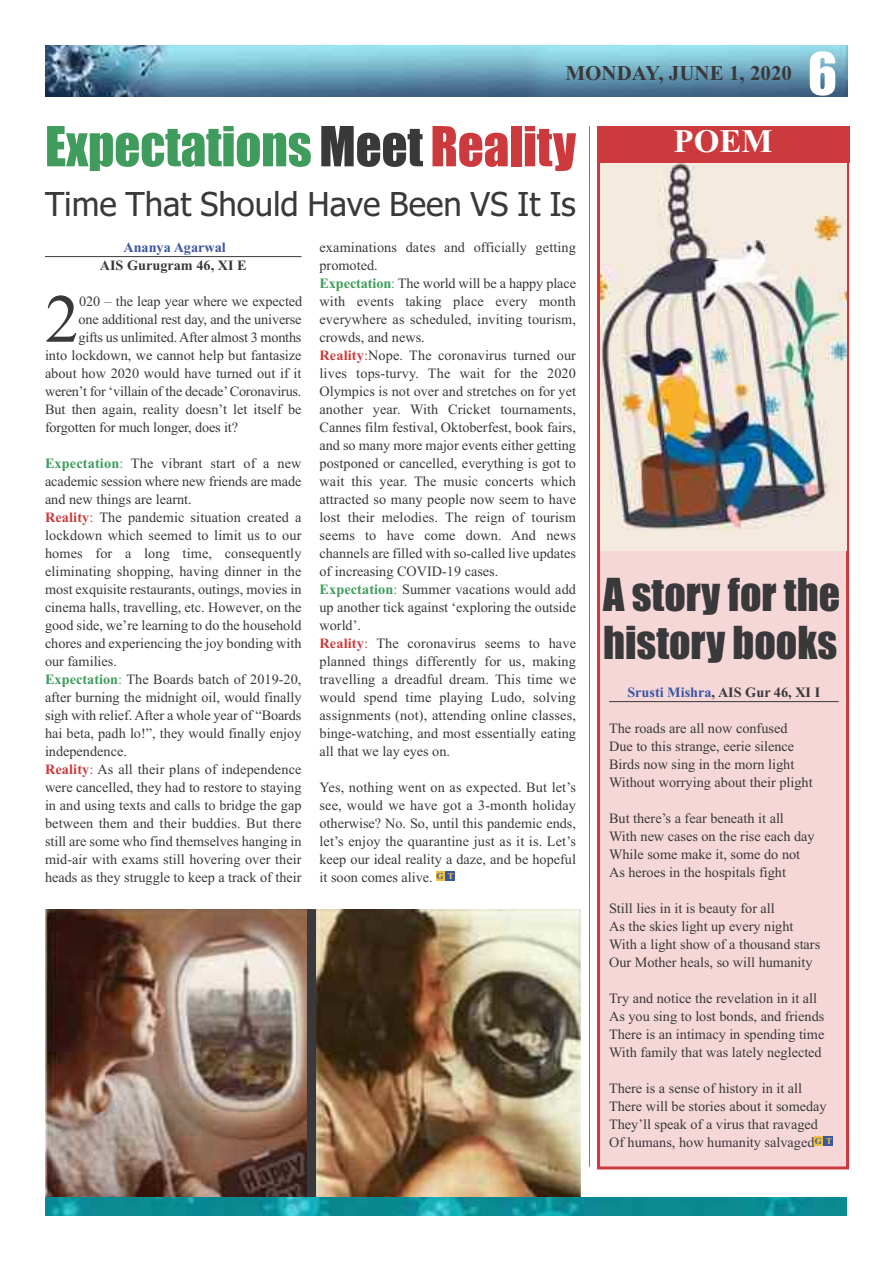
<style>
.page{position:relative;width:893px;height:1263px;background:#fff}
.page>*{position:absolute;margin:0;border:0;box-sizing:border-box;transform-origin:0 0}
.t1{font:68.55px "Times New Roman";color:#39383a}
.t2{font:54px "Impact";color:#fff}
.t3{font:51px "Impact";letter-spacing:-.005em;color:#409c5c}
.t4{font:42px/48px "Impact";color:#39383a}
.t5{font:33px "Tahoma";color:#39383a}
.t6{font:700 33px "Times New Roman";color:#fff}
.t7{font:700 21px "Times New Roman";color:#39383a}
.t8{font:14.25px/18px "Times New Roman";color:#39383a}
.t9{font:700 14.25px "Times New Roman";color:#39383a}
.t10{font:700 14.25px "Times New Roman";color:#3b57a2}
.s1{color:#39383a}
.s2{color:#cc3a3d}
.s3{font-weight:700;color:#409c5c}
.s4{color:#409c5c}
.s5{font-weight:700;color:#cc3a3d}
.s6{color:#3b57a2}
</style>
<div class="page">
<img style="left:45px;top:909px;width:535px;height:288px">
<div style="left:600px;top:129px;width:246px;height:1037px;background:#f5d7d8"></div>
<div style="left:597px;top:126px;width:252px;height:1043px;border:3px solid #cc3a3d"></div>
<img style="left:600px;top:162px;width:246px;height:389px">
<div style="left:45px;top:45px;width:803px;height:54px;background:linear-gradient(to right,#fff,#fff)"></div>
<img style="left:45px;top:45px;width:803px;height:51px">
<hr style="left:45px;top:256px;width:257px;height:1px;background:#39383a">
<div style="left:436px;top:871px;width:9px;height:9px;background:#efc244"></div>
<div style="left:445px;top:871px;width:9px;height:9px;background:#3b57a2"></div>
<hr style="left:609px;top:701px;width:229px;height:1px;background:#39383a">
<div style="left:814px;top:1136px;width:9px;height:9px;background:#efc244"></div>
<div style="left:823px;top:1136px;width:9px;height:9px;background:#3b57a2"></div>
<div style="left:597px;top:126px;width:252px;height:36px;background:#cc3a3d"></div>
<svg style="left:589px;top:126px;width:1px;height:1042px"></svg>
<div style="left:307px;top:909px;width:9px;height:293px;background:#39383a"></div>
<img style="left:45px;top:1197px;width:801px;height:18px">
<h3 class="t7" style="left:565px;top:60px;width:228px">MONDAY, JUNE 1, 2020</h3>
<h3 class="t3" style="left:45px;top:119px;width:532px">Expectations <span class="s1">Meet</span> <span class="s2">Reality</span></h3>
<h3 class="t5" style="left:45px;top:185px;width:532px">Time That Should Have Been VS It Is</h3>
<h3 class="t6" style="left:674px;top:121px;width:100px">POEM</h3>
<h2 class="t2" style="left:808px;top:45px;width:31px">6</h2>
<p class="t10" style="left:123px;top:238px;width:104px">Ananya Agarwal</p>
<p class="t9" style="left:100px;top:256px;width:148px">AIS Gurugram 46, XI E</p>
<h1 class="t1" style="left:45px;top:278px;width:36px">2</h1>
<p class="t8" style="left:79px;top:292px;width:224px">020 – the leap year where we expected</p>
<p class="t8" style="left:79px;top:310px;width:224px">one additional rest day, and the universe</p>
<p class="t8" style="left:79px;top:328px;width:224px">gifts us unlimited.After almost 3 months</p>
<p class="t8" style="left:45px;top:346px;width:258px">into lockdown, we cannot help but fantasize</p>
<p class="t8" style="left:45px;top:364px;width:258px">about how 2020 would have turned out if it</p>
<p class="t8" style="left:45px;top:382px;width:258px">weren’t for ‘villain of the decade’Coronavirus.</p>
<p class="t8" style="left:45px;top:400px;width:258px">But then again, reality doesn’t let itself be</p>
<p class="t8" style="left:45px;top:418px;width:194px">forgotten for much longer, does it?</p>
<p class="t8" style="left:45px;top:454px;width:258px"><span class="s3">Expectation</span><span class="s4">:</span> The vibrant start of a new academic session where new friends are made and new things are learnt.<br><span class="s5">Reality</span><span class="s2">:</span> The pandemic situation created a lockdown which seemed to limit us to our homes for a long time, consequently eliminating shopping, having dinner in the most exquisite restaurants, outings, movies in cinema halls, travelling, etc. However, on the good side, we’re learning to do the household chores and experiencing the joy bonding with our families.<br><span class="s3">Expectation</span><span class="s4">:</span> The Boards batch of 2019-20, after burning the midnight oil, would finally sigh with relief. After a whole year of “Boards hai beta, padh lo!”, they would finally enjoy independence.<br><span class="s5">Reality</span><span class="s2">:</span> As all their plans of independence were cancelled, they had to restore to staying in and using texts and calls to bridge the gap between them and their buddies. But there still are some who find themselves hanging in mid-air with exams still hovering over their heads as they struggle to keep a track of their</p>
<p class="t8" style="left:319px;top:238px;width:258px">examinations dates and officially getting promoted.<br><span class="s3">Expectation</span><span class="s4">:</span> The world will be a happy place with events taking place every month everywhere as scheduled, inviting tourism, crowds, and news.<br><span class="s5">Reality</span><span class="s2">:</span>Nope. The coronavirus turned our lives tops-turvy. The wait for the 2020<br>Olympics is not over and stretches on for yet another year. With Cricket tournaments, Cannes film festival, Oktoberfest, book fairs, and so many more major events either getting postponed or cancelled, everything is got to wait this year. The music concerts which attracted so many people now seem to have lost their melodies. The reign of tourism seems to have come down. And news channels are filled with so-called live updates of increasing COVID-19 cases.<br><span class="s3">Expectation</span><span class="s4">:</span> Summer vacations would add up another tick against ‘exploring the outside world’.<br><span class="s5">Reality</span><span class="s2">:</span> The coronavirus seems to have planned things differently for us, making travelling a dreadful dream. This time we would spend time playing Ludo, solving assignments (not), attending online classes, binge-watching, and most essentially eating all that we lay eyes on.</p>
<p class="t8" style="left:319px;top:778px;width:258px;text-align:justify">Yes, nothing went on as expected. But let’s see, would we have got a 3-month holiday otherwise? No. So, until this pandemic ends, let’s enjoy the quarantine just as it is. Let’s keep our ideal reality a daze, and be hopeful it soon comes alive. <sup>G</sup> <sup>T</sup></p>
<h3 class="t4" style="left:603px;top:572px;width:239px">A story for the history books</h3>
<p class="t9" style="left:627px;top:683px;width:194px"><span class="s6">Srusti Mishra</span>, AIS Gur 46, XI I</p>
<p class="t8" style="left:609px;top:719px;width:205px">The roads are all now confused<br>Due to this strange, eerie silence<br>Birds now sing in the morn light<br>Without worrying about their plight</p>
<p class="t8" style="left:609px;top:809px;width:207px">But there’s a fear beneath it all<br>With new cases on the rise each day<br>While some make it, some do not<br>As heroes in the hospitals fight</p>
<p class="t8" style="left:609px;top:899px;width:213px">Still lies in it is beauty for all<br>As the skies light up every night With a light show of a thousand stars Our Mother heals, so will humanity</p>
<p class="t8" style="left:609px;top:989px;width:217px">Try and notice the revelation in it all As you sing to lost bonds, and friends There is an intimacy in spending time With family that was lately neglected</p>
<p class="t8" style="left:609px;top:1079px;width:225px">There is a sense of history in it all There will be stories about it someday They’ll speak of a virus that ravaged Of humans, how humanity salvaged<sup>G</sup> <sup>T</sup></p>
</div>
